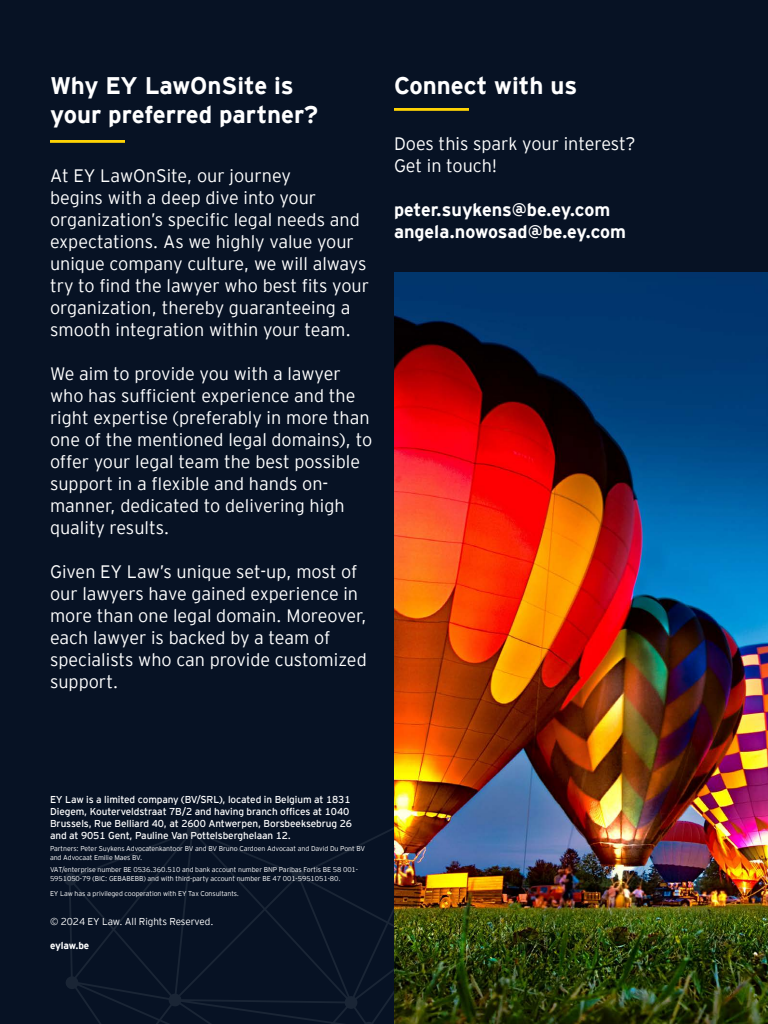
<style>
.page{position:relative;width:768px;height:1024px;background:#071224}
.page>*{position:absolute;margin:0;border:0;box-sizing:border-box;transform-origin:0 0}
.txt_title{font:700 24px/28.8px "EY Interstate";color:#fff}
.t1{font:300 18px/22px "EY Interstate";color:#fff}
.t2{font:700 18px "EY Interstate";color:#fff}
.Copy__Cover{font:10px/12px "EY Interstate";letter-spacing:-.01em;color:#fff}
.Copy__Cover-2{font:300 10px "EY Interstate";letter-spacing:-.01em;color:#fff}
.Website__Cover{font:700 10px "EY Interstate";letter-spacing:-.01em;color:#fff}
.Copy__Cover-3{font:300 7px/9px "EY Interstate";letter-spacing:-.01em;color:#fff}
</style>
<div class="page">
<svg style="left:64px;top:825px;width:330px;height:199px"></svg>
<hr style="left:50px;top:140px;width:75px;height:3px;background:#fed304">
<hr style="left:394px;top:108px;width:75px;height:3px;background:#fed304">
<img style="left:394px;top:272px;width:374px;height:752px">
<p class="txt_title" style="left:50px;top:70px;width:270px">Why EY LawOnSite is your preferred partner?</p>
<p class="t1" style="left:50px;top:164px;width:321px">At EY LawOnSite, our journey<br>begins with a deep dive into your organization’s specific legal needs and expectations. As we highly value your unique company culture, we will always try to find the lawyer who best fits your organization, thereby guaranteeing a smooth integration within your team.</p>
<p class="t1" style="left:50px;top:362px;width:324px">We aim to provide you with a lawyer who has sufficient experience and the right expertise (preferably in more than one of the mentioned legal domains), to offer your legal team the best possible support in a flexible and hands on&shy;manner, dedicated to delivering high quality results.</p>
<p class="t1" style="left:50px;top:560px;width:318px">Given EY Law’s unique set-up, most of our lawyers have gained experience in more than one legal domain. Moreover, each lawyer is backed by a team of specialists who can provide customized support.</p>
<p class="txt_title" style="left:394px;top:70px;width:185px">Connect with us</p>
<p class="t1" style="left:394px;top:132px;width:243px">Does this spark your interest?<br>Get in touch!</p>
<p class="t2" style="left:394px;top:197px;width:218px">peter.suykens@be.ey.com</p>
<p class="t2" style="left:394px;top:219px;width:233px">angela.nowosad@be.ey.com</p>
<p class="Copy__Cover" style="left:50px;top:793px;width:304px">EY Law is a limited company (BV/SRL), located in Belgium at 1831<br>Diegem, Kouterveldstraat 7B/2 and having branch offices at 1040<br>Brussels, Rue Belliard 40, at 2600 Antwerpen, Borsbeeksebrug 26 and at 9051 Gent, Pauline Van Pottelsberghelaan 12.</p>
<p class="Copy__Cover-3" style="left:50px;top:844px;width:317px">Partners: Peter Suykens Advocatenkantoor BV and BV Bruno Cardoen Advocaat and David Du Pont BV and Advocaat Emilie Maes BV.</p>
<p class="Copy__Cover-3" style="left:50px;top:865px;width:310px">VAT/enterprise number BE 0536.360.510 and bank account number BNP Paribas Fortis BE 58 001-<br>5951050-79 (BIC: GEBABEBB) and with third-party account number BE 47 001-5951051-80.</p>
<p class="Copy__Cover-3" style="left:50px;top:889px;width:191px">EY Law has a privileged cooperation with EY Tax Consultants.</p>
<p class="Copy__Cover-2" style="left:50px;top:914px;width:165px">© 2024 EY Law. All Rights Reserved.</p>
<p class="Website__Cover" style="left:50px;top:938px;width:41px">eylaw.be</p>
</div>
